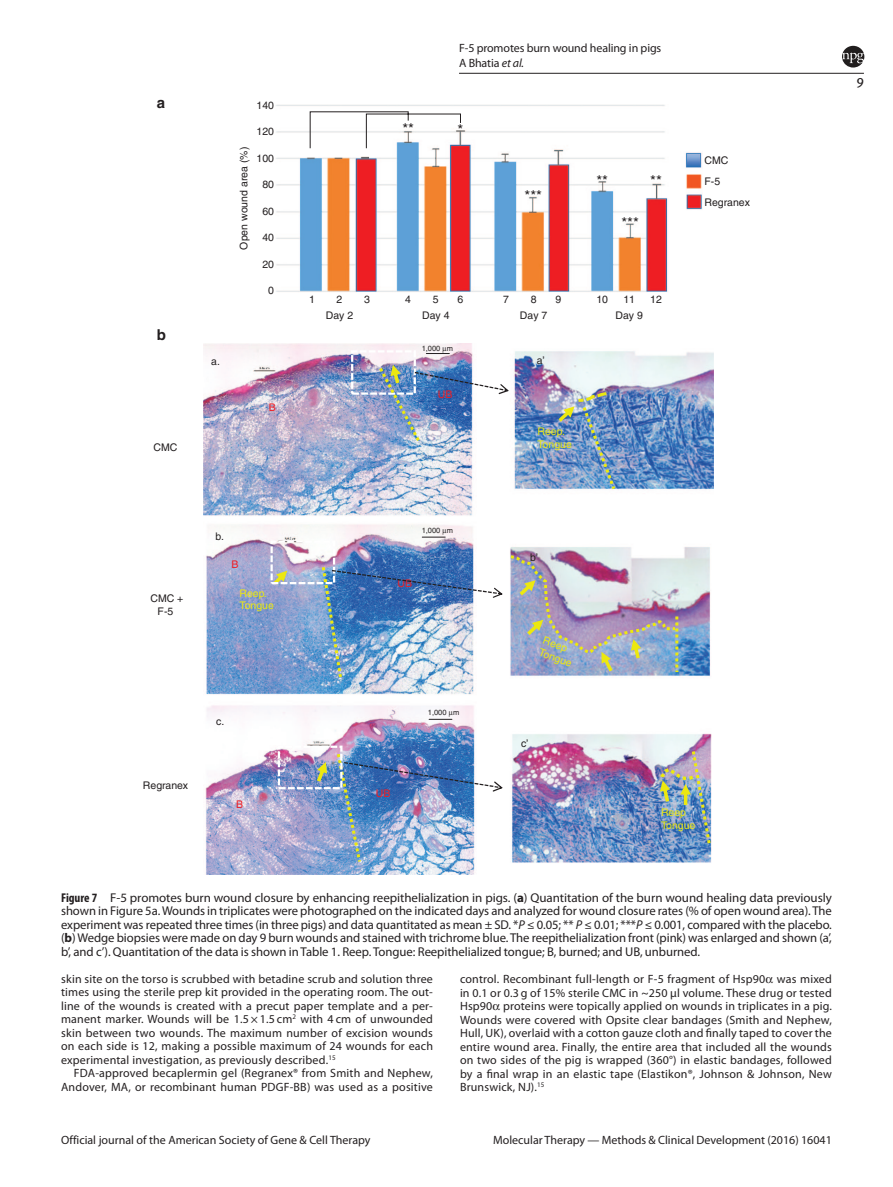
<style>
.page{position:relative;width:893px;height:1187px;background:#fff}
.page>*{position:absolute;margin:0;border:0;box-sizing:border-box;transform-origin:0 0}
.t1{font:15px "Helvetica";color:#231f20}
.t2{font:700 15px "Helvetica";color:#231f20}
.t3{font:13.5px "Meta Book LF";color:#231f20}
.t4{font:12.75px/13.5px "Myriad Pro";letter-spacing:-.005em;color:#231f20;text-align:justify}
.t5{font:12px/13.5px "Myriad Pro";letter-spacing:.015em;color:#231f20;text-align:justify}
.t6{font:12px/15px "Myriad Pro";letter-spacing:-.01em;color:#231f20}
.t7{font:10.5px/12.6px "Helvetica";color:#231f20;text-align:center}
.t8{font:10.5px/12.6px "Helvetica";color:#ece810}
.t9{font:10.5px "Helvetica";color:#ee1d23}
.t10{font:7.5px "Helvetica";color:#231f20}
.s1{font-style:italic}
.s2{font-weight:700;font-stretch:condensed}
.s3{font-weight:700}
</style>
<div class="page">
<svg style="left:842px;top:46px;width:22px;height:21px"></svg>
<hr style="left:459px;top:73px;width:405px;height:1px;background:#231f20">
<img style="left:276px;top:105px;width:426px;height:187px">
<img style="left:203px;top:343px;width:510px;height:531px">
<svg style="left:274px;top:570px;width:13px;height:11px"></svg>
<svg style="left:317px;top:762px;width:3px;height:19px"></svg>
<div style="left:351px;top:350px;width:65px;height:45px;border:2px dashed #fff"></div>
<img style="left:320px;top:364px;width:104px;height:500px">
<img style="left:558px;top:390px;width:60px;height:102px">
<div style="left:270px;top:540px;width:65px;height:44px;border:2px dashed #fff"></div>
<div style="left:278px;top:745px;width:64px;height:44px;border:2px dashed #fff"></div>
<img style="left:658px;top:748px;width:55px;height:98px">
<svg style="left:415px;top:372px;width:94px;height:22px"></svg>
<img style="left:332px;top:553px;width:346px;height:119px">
<svg style="left:344px;top:762px;width:159px;height:29px"></svg>
<svg style="left:309px;top:111px;width:152px;height:38px"></svg>
<svg style="left:426px;top:347px;width:23px;height:7px"></svg>
<svg style="left:422px;top:529px;width:25px;height:8px"></svg>
<svg style="left:429px;top:711px;width:24px;height:9px"></svg>
<p class="t2" style="left:157px;top:93px;width:10px">a</p>
<p class="t2" style="left:157px;top:325px;width:11px">b</p>
<p class="t7" style="left:154px;top:440px;width:25px">CMC</p>
<p class="t7" style="left:211px;top:355px;width:10px">a.</p>
<p class="t7" style="left:257px;top:99px;width:19px">140</p>
<p class="t6" style="left:459px;top:40px;width:204px">F-5 promotes burn wound healing in pigs<br>A Bhatia <span class="s1">et al.</span></p>
<p class="t1" style="left:402px;top:120px;width:13px">**</p>
<p class="t1" style="left:458px;top:121px;width:7px">*</p>
<p class="t7" style="left:257px;top:125px;width:19px">120</p>
<p class="t7" style="left:257px;top:152px;width:19px">100</p>
<p class="t7" style="left:704px;top:150px;width:25px;line-height:21px;text-align:left">CMC<br>F-5</p>
<p class="t7" style="left:238px;top:249px;width:104px;rotate:-90deg">Open wound area (%)</p>
<p class="t1" style="left:596px;top:171px;width:13px">**</p>
<p class="t1" style="left:650px;top:171px;width:13px">**</p>
<p class="t1" style="left:621px;top:214px;width:19px">***</p>
<p class="t7" style="left:262px;top:178px;width:13px">80</p>
<p class="t7" style="left:262px;top:205px;width:13px">60</p>
<p class="t1" style="left:525px;top:187px;width:19px">***</p>
<p class="t7" style="left:704px;top:196px;width:47px">Regranex</p>
<p class="t7" style="left:262px;top:231px;width:13px">40</p>
<p class="t7" style="left:262px;top:258px;width:13px">20</p>
<p class="t7" style="left:268px;top:284px;width:7px">0</p>
<p class="t7" style="left:309px;top:293px;width:7px">1</p>
<p class="t7" style="left:337px;top:293px;width:7px">2</p>
<p class="t7" style="left:364px;top:293px;width:7px">3</p>
<p class="t7" style="left:405px;top:293px;width:7px">4</p>
<p class="t7" style="left:433px;top:293px;width:7px">5</p>
<p class="t7" style="left:458px;top:293px;width:7px">6</p>
<p class="t7" style="left:503px;top:293px;width:7px">7</p>
<p class="t7" style="left:531px;top:293px;width:7px">8</p>
<p class="t7" style="left:555px;top:293px;width:7px">9</p>
<p class="t7" style="left:596px;top:293px;width:13px">10</p>
<p class="t7" style="left:623px;top:293px;width:13px">11</p>
<p class="t7" style="left:326px;top:309px;width:29px">Day 2</p>
<p class="t7" style="left:422px;top:309px;width:29px">Day 4</p>
<p class="t7" style="left:520px;top:309px;width:29px">Day 7</p>
<p class="t7" style="left:615px;top:309px;width:29px">Day 9</p>
<p class="t7" style="left:650px;top:293px;width:13px">12</p>
<p class="t9" style="left:269px;top:401px;width:9px">B</p>
<p class="t10" style="left:422px;top:344px;width:33px">1,000 m</p>
<p class="t9" style="left:438px;top:388px;width:16px">UB</p>
<p class="t7" style="left:537px;top:354px;width:10px">a’</p>
<p class="t8" style="left:537px;top:425px;width:36px">Reep.<br>Tongue</p>
<p class="t3" style="left:856px;top:75px;width:9px">9</p>
<p class="t7" style="left:150px;top:592px;width:34px">CMC +<br>F-5</p>
<p class="t7" style="left:216px;top:530px;width:10px">b.</p>
<p class="t9" style="left:232px;top:558px;width:9px">B</p>
<p class="t8" style="left:239px;top:586px;width:36px">Reep.<br>Tongue</p>
<p class="t7" style="left:143px;top:779px;width:46px">Regranex</p>
<p class="t7" style="left:216px;top:715px;width:10px">c.</p>
<p class="t9" style="left:236px;top:797px;width:9px">B</p>
<p class="t10" style="left:422px;top:526px;width:33px">1,000 m</p>
<p class="t9" style="left:398px;top:577px;width:16px">UB</p>
<p class="t9" style="left:376px;top:786px;width:16px">UB</p>
<p class="t10" style="left:428px;top:707px;width:33px">1,000 m</p>
<p class="t7" style="left:530px;top:551px;width:10px">b’</p>
<p class="t8" style="left:546px;top:634px;width:36px;rotate:20deg">Reep<br>Tongue</p>
<p class="t7" style="left:521px;top:736px;width:9px">c’</p>
<p class="t8" style="left:661px;top:806px;width:36px">Reep<br>Tongue</p>
<p class="t4" style="left:61px;top:890px;width:772px"><span class="s2">Figure 7</span> F-5 promotes burn wound closure by enhancing reepithelialization in pigs. (<span class="s3">a</span>) Quantitation of the burn wound healing data previously shown in Figure 5a. Wounds in triplicates were photographed on the indicated days and analyzed for wound closure rates (% of open wound area). The experiment was repeated three times (in three pigs) and data quantitated as mean ± SD. *<span class="s1">P</span> ≤ 0.05; ** <span class="s1">P</span> ≤ 0.01; ***<span class="s1">P</span> ≤ 0.001, compared with the placebo. (<span class="s3">b</span>) Wedge biopsies were made on day 9 burn wounds and stained with trichrome blue. The reepithelialization front (pink) was enlarged and shown (a’, b’, and c’). Quantitation of the data is shown in Table 1. Reep. Tongue: Reepithelialized tongue; B, burned; and UB, unburned.</p>
<p class="t5" style="left:61px;top:971px;width:373px">skin site on the torso is scrubbed with betadine scrub and solution three times using the sterile prep kit provided in the operating room. The out&shy;line of the wounds is created with a precut paper template and a per&shy;manent marker. Wounds will be 1.5 × 1.5 cm<sup>2</sup> with 4 cm of unwounded skin between two wounds. The maximum number of excision wounds on each side is 12, making a possible maximum of 24 wounds for each experimental investigation, as previously described.<sup>15</sup></p>
<p class="t5" style="left:61px;top:1066px;width:373px;text-align:right">FDA-approved becaplermin gel (Regranex® from Smith and Nephew,<br>Andover, MA, or recombinant human PDGF-BB) was used as a positive</p>
<p class="t5" style="left:460px;top:971px;width:373px">control. Recombinant full-length or F-5 fragment of Hsp90 was mixed in 0.1 or 0.3 g of 15% sterile CMC in ~250 μl volume. These drug or tested Hsp90 proteins were topically applied on wounds in triplicates in a pig.<br>Wounds were covered with Opsite clear bandages (Smith and Nephew, Hull, UK), overlaid with a cotton gauze cloth and finally taped to cover the entire wound area. Finally, the entire area that included all the wounds on two sides of the pig is wrapped (360°) in elastic bandages, followed by a final wrap in an elastic tape (Elastikon®, Johnson &amp; Johnson, New Brunswick, NJ).<sup>15</sup></p>
<p class="t5" style="left:61px;top:1133px;width:311px">Official journal of the American Society of Gene &amp; Cell Therapy</p>
<p class="t5" style="left:493px;top:1133px;width:340px">Molecular Therapy — Methods &amp; Clinical Development (2016) 16041</p>
</div>
